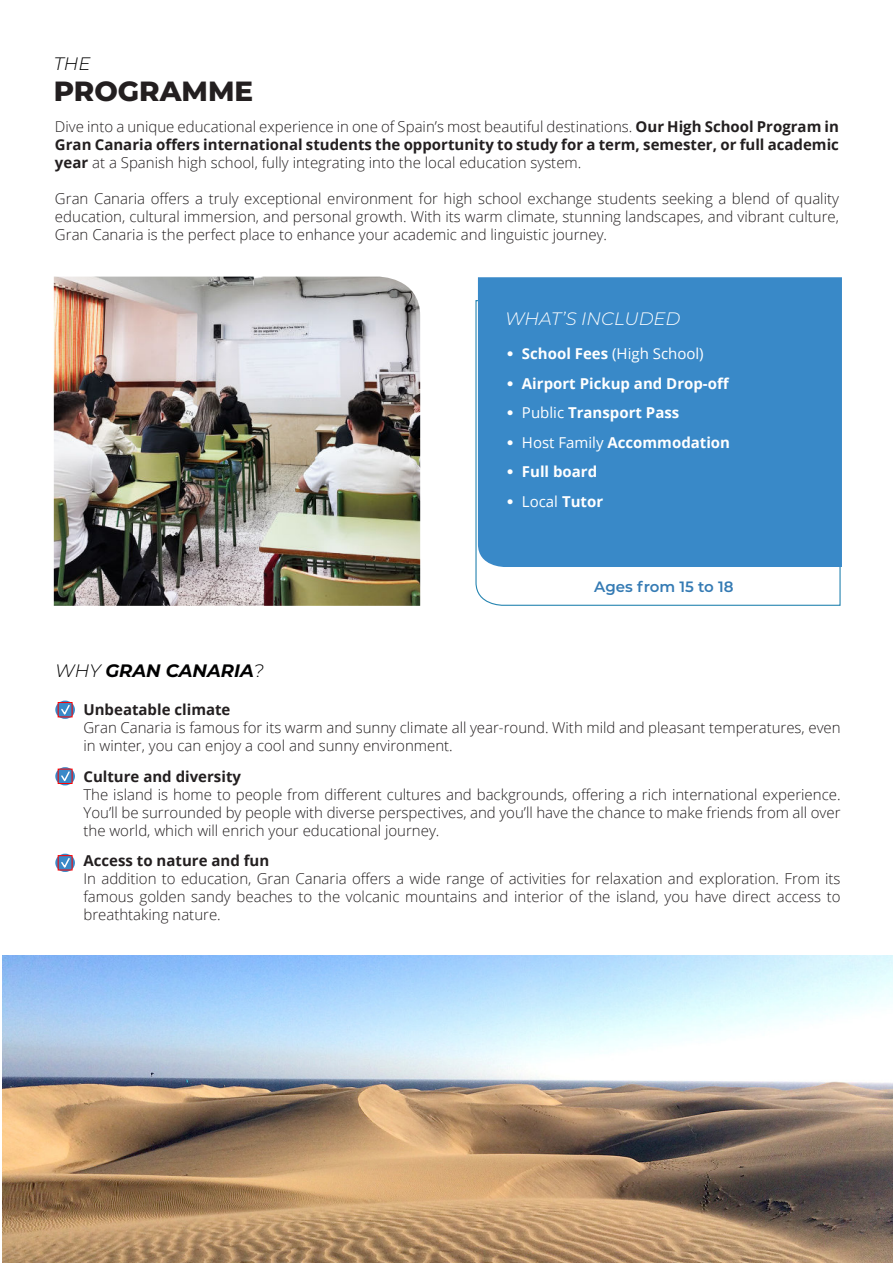
<style>
.page{position:relative;width:893px;height:1263px;background:#fff}
.page>*{position:absolute;margin:0;border:0;box-sizing:border-box;transform-origin:0 0}
.t1{font:800 27.75px "Montserrat";color:#231f20}
.t2{font:italic 700 18px "Montserrat";color:#000001}
.t3{font:italic 300 18px "Montserrat";color:#fff}
.t4{font:italic 300 18px "Montserrat";color:#000001}
.t5{font:300 15px/18px "Open Sans";color:#231f20;text-align:justify}
.t6{font:700 15px/29.5px "Open Sans";color:#fff}
.t7{font:700 15px "Open Sans";color:#231f20}
.t8{font:600 15px "Montserrat";color:#357bb4}
.t9{font:900 15px/29.5px "Montserrat";color:#fff;text-align:justify}
.s1{font-weight:700}
.s2{font-weight:400}
.s3{font-weight:300}
</style>
<div class="page">
<img style="left:54px;top:277px;width:366px;height:329px">
<svg style="left:475px;top:299px;width:366px;height:307px"></svg>
<div style="left:478px;top:277px;width:364px;height:290px;background:#3989c8"></div>
<svg style="left:55px;top:701px;width:20px;height:18px"></svg>
<div style="left:58px;top:702px;width:14px;height:15px;border:1px solid #f00"></div>
<svg style="left:60px;top:703px;width:11px;height:14px"></svg>
<svg style="left:55px;top:767px;width:20px;height:18px"></svg>
<div style="left:58px;top:769px;width:14px;height:15px;border:1px solid #f00"></div>
<svg style="left:60px;top:770px;width:11px;height:13px"></svg>
<svg style="left:55px;top:854px;width:20px;height:18px"></svg>
<div style="left:58px;top:855px;width:14px;height:15px;border:1px solid #f00"></div>
<svg style="left:60px;top:856px;width:11px;height:14px"></svg>
<img style="left:2px;top:955px;width:891px;height:308px">
<p class="t4" style="left:54px;top:54px;width:38px">THE</p>
<h1 class="t1" style="left:54px;top:75px;width:201px">PROGRAMME</h1>
<p class="t5" style="left:55px;top:119px;width:785px">Dive into a unique educational experience in one of Spain’s most beautiful destinations. <span class="s1">Our High School Program in Gran Canaria offers international students the opportunity to study for a term, semester, or full academic year</span> at a Spanish high school, fully integrating into the local education system.</p>
<p class="t5" style="left:55px;top:189px;width:785px">Gran Canaria offers a truly exceptional environment for high school exchange students seeking a blend of quality education, cultural immersion, and personal growth. With its warm climate, stunning landscapes, and vibrant culture, Gran Canaria is the perfect place to enhance your academic and linguistic journey.</p>
<p class="t3" style="left:505px;top:308px;width:177px">WHAT’S INCLUDED</p>
<p class="t6" style="left:522px;top:341px;width:210px">School Fees <span class="s2">(High School)<br></span>Airport Pickup and Drop-off<br><span class="s2">Public</span> Transport Pass<br><span class="s2">Host Family</span> Accommodation<br>Full board<br><span class="s2">Local</span> Tutor</p>
<p class="t9" style="left:507px;top:338px;width:8px">• • • • • •</p>
<p class="t2" style="left:55px;top:660px;width:210px"><span class="s3">WHY</span> GRAN CANARIA<span class="s3">?</span></p>
<p class="t8" style="left:594px;top:580px;width:141px">Ages from 15 to 18</p>
<p class="t7" style="left:83px;top:703px;width:149px">Unbeatable climate</p>
<p class="t5" style="left:83px;top:720px;width:759px">Gran Canaria is famous for its warm and sunny climate all year-round. With mild and pleasant temperatures, even in winter, you can enjoy a cool and sunny environment.</p>
<p class="t7" style="left:83px;top:770px;width:159px">Culture and diversity</p>
<p class="t5" style="left:83px;top:785px;width:759px">The island is home to people from different cultures and backgrounds, offering a rich international experience.<br>You’ll be surrounded by people with diverse perspectives, and you’ll have the chance to make friends from all over the world, which will enrich your educational journey.</p>
<p class="t7" style="left:83px;top:855px;width:187px">Access to nature and fun</p>
<p class="t5" style="left:83px;top:869px;width:759px">In addition to education, Gran Canaria offers a wide range of activities for relaxation and exploration. From its famous golden sandy beaches to the volcanic mountains and interior of the island, you have direct access to breathtaking nature.</p>
</div>
